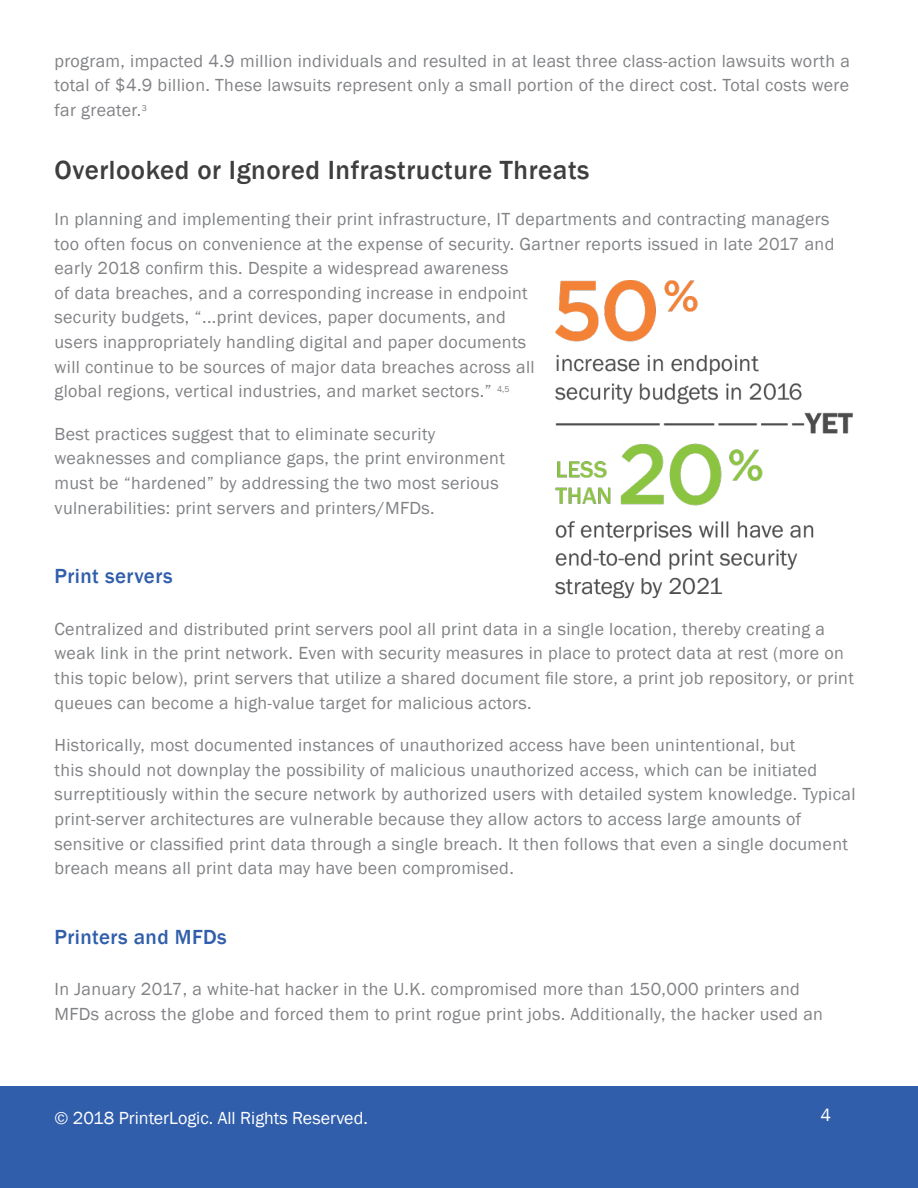
<style>
.page{position:relative;width:918px;height:1188px;background:#fff}
.page>*{position:absolute;margin:0;border:0;box-sizing:border-box;transform-origin:0 0}
.Heading{font:500 27px "Franklin Gothic";letter-spacing:.02em;color:#3e3e3e}
.Subheading{font:500 21px "Franklin Gothic";letter-spacing:.02em;color:#305eab}
.body{font:18px/24.6px "Franklin Gothic";letter-spacing:.02em;color:#808285}
.t1{font:18px "Franklin Gothic";color:#fff}
</style>
<div class="page">
<div style="left:0;top:1086px;width:918px;height:102px;background:#305eab"></div>
<img style="left:555px;top:281px;width:298px;height:318px">
<p class="body" style="left:55px;top:49px;width:797px;text-align:justify">program, impacted 4.9 million individuals and resulted in at least three class-action lawsuits worth a total of $4.9 billion. These lawsuits represent only a small portion of the direct cost. Total costs were far greater.<sup>3</sup></p>
<p class="Heading" style="left:55px;top:154px;width:537px">Overlooked or Ignored Infrastructure Threats</p>
<p class="body" style="left:55px;top:207px;width:781px">In planning and implementing their print infrastructure, IT departments and contracting managers too often focus on convenience at the expense of security. Gartner reports issued in late 2017 and early 2018 confirm this. Despite a widespread awareness<br>of data breaches, and a corresponding increase in endpoint<br>security budgets, “...print devices, paper documents, and<br>users inappropriately handling digital and paper documents<br>will continue to be sources of major data breaches across all<br>global regions, vertical industries, and market sectors.” <sup>4,5</sup></p>
<p class="body" style="left:55px;top:422px;width:452px">Best practices suggest that to eliminate security weaknesses and compliance gaps, the print environment must be “hardened” by addressing the two most serious vulnerabilities: print servers and printers/MFDs.</p>
<p class="Subheading" style="left:55px;top:563px;width:120px">Print servers</p>
<p class="body" style="left:55px;top:617px;width:801px">Centralized and distributed print servers pool all print data in a single location, thereby creating a weak link in the print network. Even with security measures in place to protect data at rest (more on this topic below), print servers that utilize a shared document file store, a print job repository, or print queues can become a high-value target for malicious actors.</p>
<p class="body" style="left:55px;top:733px;width:802px">Historically, most documented instances of unauthorized access have been unintentional, but<br>this should not downplay the possibility of malicious unauthorized access, which can be initiated surreptitiously within the secure network by authorized users with detailed system knowledge. Typical print-server architectures are vulnerable because they allow actors to access large amounts of sensitive or classified print data through a single breach. It then follows that even a single document breach means all print data may have been compromised.</p>
<p class="Subheading" style="left:55px;top:924px;width:174px">Printers and MFDs</p>
<p class="body" style="left:55px;top:977px;width:770px">In January 2017, a white-hat hacker in the U.K. compromised more than 150,000 printers and<br>MFDs across the globe and forced them to print rogue print jobs. Additionally, the hacker used an</p>
<p class="t1" style="left:54px;top:1107px;width:315px">© 2018 PrinterLogic. All Rights Reserved.</p>
<p class="t1" style="left:820px;top:1103px;width:12px">4</p>
</div>
